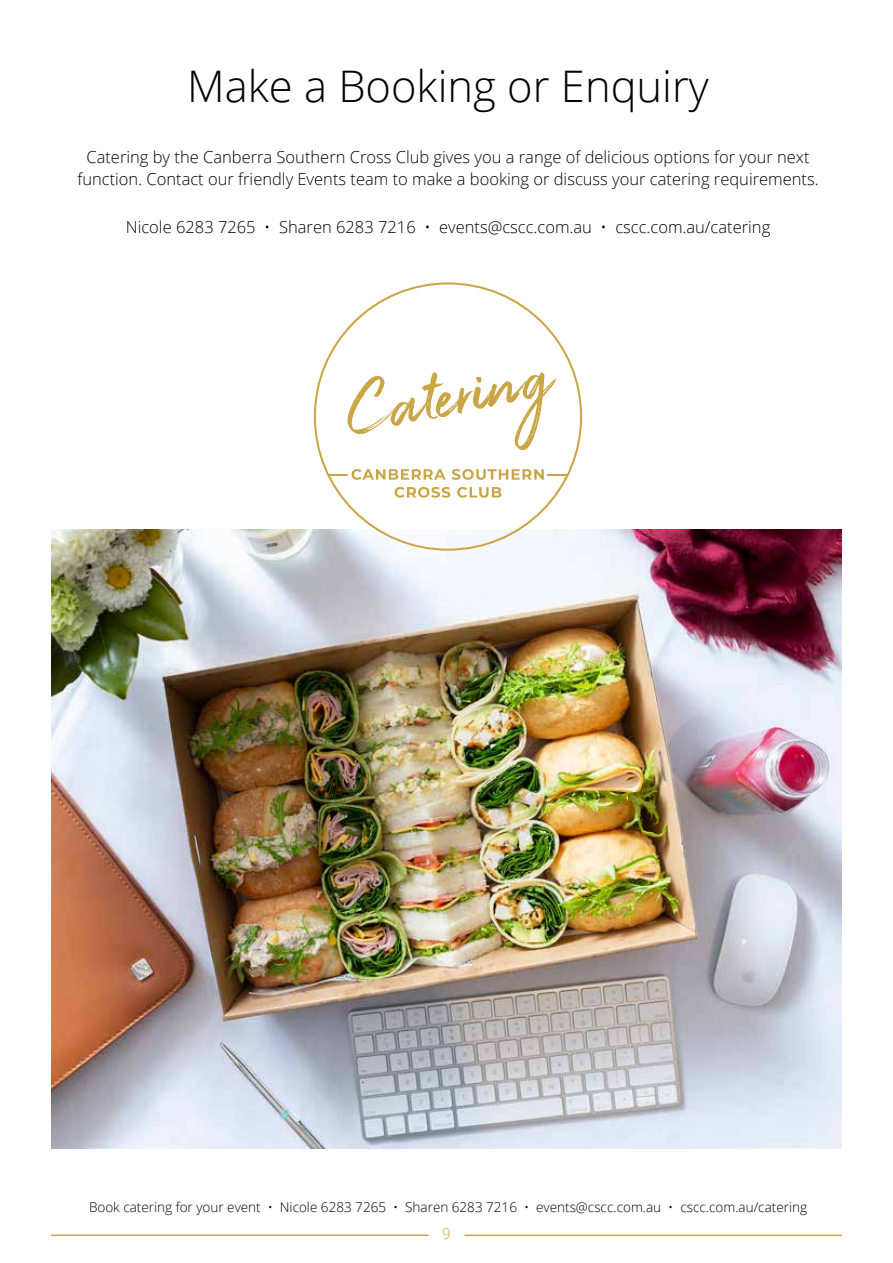
<style>
.page{position:relative;width:893px;height:1263px;background:#fff}
.page>*{position:absolute;margin:0;border:0;box-sizing:border-box;transform-origin:0 0}
.t1{font:300 43.5px "Open Sans";color:#000}
.t2{font:300 16.5px/22.5px "Open Sans";color:#000;text-align:center}
.t3{font:300 15px "Open Sans";color:#c9a546}
.t4{font:300 13.5px "Open Sans";color:#000}
</style>
<div class="page">
<hr style="left:51px;top:1234px;width:378px;height:2px;background:#c9a546">
<hr style="left:464px;top:1234px;width:378px;height:2px;background:#c9a546">
<img style="left:51px;top:529px;width:791px;height:619px">
<svg style="left:314px;top:282px;width:268px;height:269px"></svg>
<svg style="left:328px;top:469px;width:118px;height:11px"></svg>
<svg style="left:452px;top:469px;width:116px;height:11px"></svg>
<svg style="left:395px;top:487px;width:55px;height:11px"></svg>
<svg style="left:457px;top:487px;width:44px;height:11px"></svg>
<svg style="left:348px;top:372px;width:208px;height:78px"></svg>
<h1 class="t1" style="left:187px;top:56px;width:523px">Make a Booking or Enquiry</h1>
<p class="t2" style="left:77px;top:145px;width:743px">Catering by the Canberra Southern Cross Club gives you a range of delicious options for your next function. Contact our friendly Events team to make a booking or discuss your catering requirements.</p>
<p class="t2" style="left:126px;top:216px;width:646px">Nicole 6283 7265 • Sharen 6283 7216 • events@cscc.com.au • cscc.com.au/catering</p>
<p class="t4" style="left:89px;top:1198px;width:720px">Book catering for your event • Nicole 6283 7265 • Sharen 6283 7216 • events@cscc.com.au • cscc.com.au/catering</p>
<p class="t3" style="left:442px;top:1224px;width:10px">9</p>
</div>
